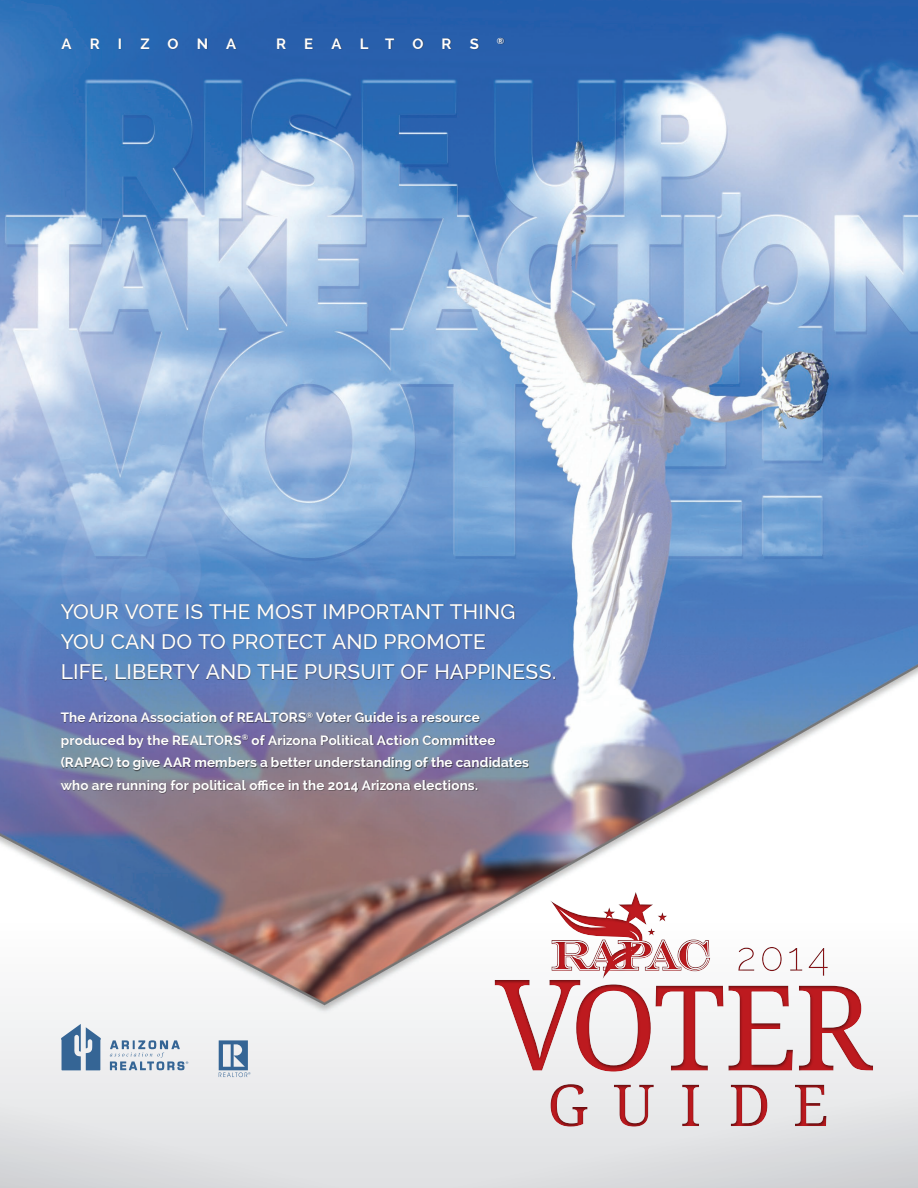
<style>
.page{position:relative;width:918px;height:1188px;background:#fff}
.page>*{position:absolute;margin:0;border:0;box-sizing:border-box;transform-origin:0 0}
.t1{font:500 21px/30px "Raleway";letter-spacing:.005em;color:#fff}
.t2{font:700 15px "Raleway";letter-spacing:1.205em;color:#fff}
.t3{font:700 13.5px/22.5px "Raleway";letter-spacing:.01em;color:#fff}
</style>
<div class="page">
<img style="left:0;top:0;width:918px;height:827px">
<div style="left:61px;top:38px;width:444px;height:12px;background:#231f20;opacity:.6"></div>
<img style="left:0;top:827px;width:649px;height:136px">
<div style="left:61px;top:713px;width:468px;height:81px;background:#231f20;opacity:.6"></div>
<div style="left:60px;top:605px;width:496px;height:77px;background:#231f20;opacity:.6"></div>
<svg style="left:0;top:963px;width:412px;height:225px"></svg>
<svg style="left:54px;top:1002px;width:864px;height:186px"></svg>
<div style="left:492px;top:890px;width:381px;height:237px;background:#231f20;opacity:.55"></div>
<svg style="left:61px;top:1024px;width:40px;height:46px"></svg>
<svg style="left:110px;top:1040px;width:78px;height:30px"></svg>
<svg style="left:219px;top:1040px;width:31px;height:37px"></svg>
<p class="t2" style="left:62px;top:35px;width:176px">ARIZONA</p>
<p class="t2" style="left:276px;top:35px;width:230px">REALTORS <sup>®</sup></p>
<h1 class="t1" style="left:61px;top:597px;width:497px">YOUR VOTE IS THE MOST IMPORTANT THING<br>YOU CAN DO TO PROTECT AND PROMOTE<br>LIFE, LIBERTY AND THE PURSUIT OF HAPPINESS.</h1>
<p class="t3" style="left:61px;top:706px;width:470px">The Arizona Association of REALTORS<sup>®</sup> Voter Guide is a resource produced by the REALTORS<sup>®</sup> of Arizona Political Action Committee (RAPAC) to give AAR members a better understanding of the candidates who are running for political office in the 2014 Arizona elections.</p>
</div>
